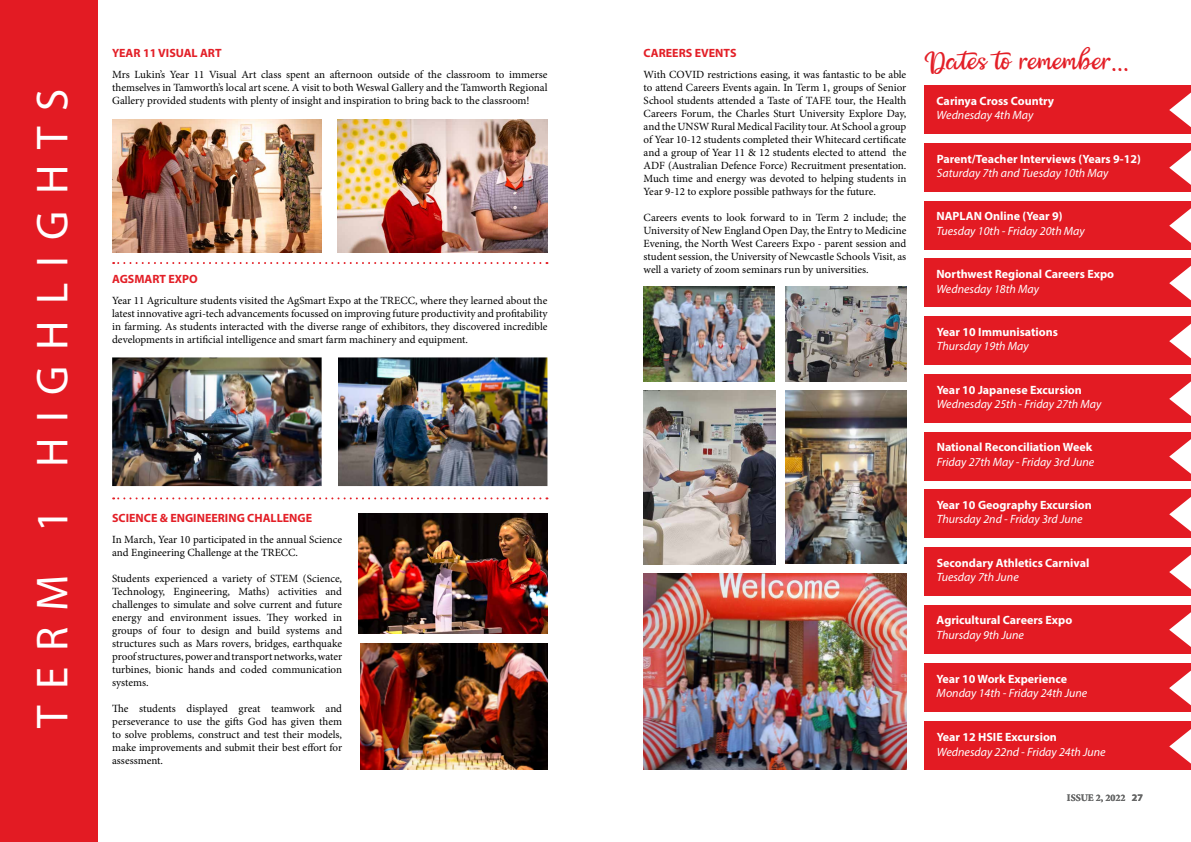
<style>
.page{position:relative;width:1191px;height:842px;background:#fff}
.page>*{position:absolute;margin:0;border:0;box-sizing:border-box;transform-origin:0 0}
.t1{font:45px "Myriad Pro";letter-spacing:.36em;color:#fff}
.t2{font:34px "Bellasya";color:#e31f27}
.t3{font:700 12px "Myriad Pro";color:#fff}
.t4{font:italic 12px "Myriad Pro";color:#fff}
.t5{font:700 12px "Myriad Pro";color:#e31f27}
.t6{font:11px/13px "Minion Pro";color:#000;text-align:justify}
.t7{font:700 10px "Minion Pro";color:#666767}
.s1{font-family:"Myriad Pro"}
</style>
<div class="page">
<div style="left:0;top:0;width:97px;height:842px;background:#e31b23"></div>
<img style="left:112px;top:119px;width:210px;height:133px">
<svg style="left:113px;top:262px;width:427px;height:2px"></svg>
<img style="left:112px;top:357px;width:210px;height:129px">
<svg style="left:113px;top:497px;width:427px;height:2px"></svg>
<img style="left:360px;top:643px;width:187px;height:127px">
<img style="left:358px;top:513px;width:189px;height:120px">
<img style="left:338px;top:119px;width:209px;height:133px">
<img style="left:338px;top:357px;width:209px;height:129px">
<img style="left:785px;top:390px;width:121px;height:174px">
<img style="left:643px;top:390px;width:132px;height:174px">
<img style="left:643px;top:286px;width:132px;height:95px">
<img style="left:785px;top:286px;width:121px;height:95px">
<img style="left:643px;top:573px;width:263px;height:197px">
<div style="left:924px;top:86px;width:267px;height:48px;background:#e31b23"></div>
<svg style="left:1169px;top:93px;width:22px;height:34px"></svg>
<div style="left:924px;top:317px;width:267px;height:48px;background:#e31b23"></div>
<svg style="left:1169px;top:324px;width:22px;height:34px"></svg>
<div style="left:924px;top:201px;width:267px;height:48px;background:#e31b23"></div>
<svg style="left:1169px;top:208px;width:22px;height:35px"></svg>
<div style="left:924px;top:548px;width:267px;height:48px;background:#e31b23"></div>
<svg style="left:1169px;top:554px;width:22px;height:35px"></svg>
<div style="left:924px;top:664px;width:267px;height:48px;background:#e31b23"></div>
<svg style="left:1169px;top:670px;width:22px;height:35px"></svg>
<div style="left:924px;top:432px;width:267px;height:48px;background:#e31b23"></div>
<svg style="left:1169px;top:439px;width:22px;height:35px"></svg>
<div style="left:924px;top:259px;width:267px;height:48px;background:#e31b23"></div>
<svg style="left:1169px;top:266px;width:22px;height:34px"></svg>
<div style="left:924px;top:374px;width:267px;height:48px;background:#e31b23"></div>
<svg style="left:1169px;top:381px;width:22px;height:35px"></svg>
<div style="left:924px;top:490px;width:267px;height:48px;background:#e31b23"></div>
<svg style="left:1169px;top:497px;width:22px;height:34px"></svg>
<div style="left:924px;top:144px;width:267px;height:48px;background:#e31b23"></div>
<svg style="left:1169px;top:150px;width:22px;height:35px"></svg>
<div style="left:924px;top:722px;width:267px;height:48px;background:#e31b23"></div>
<svg style="left:1169px;top:729px;width:22px;height:35px"></svg>
<div style="left:924px;top:605px;width:267px;height:48px;background:#e31b23"></div>
<svg style="left:1169px;top:612px;width:22px;height:35px"></svg>
<h1 class="t1" style="left:25px;top:728px;width:641px;rotate:-90deg">TERM 1 HIGHLIGHTS</h1>
<p class="t5" style="left:112px;top:45px;width:111px">YEAR 11 VISUAL ART</p>
<p class="t6" style="left:112px;top:68px;width:437px">Mrs Lukin’s Year 11 Visual Art class spent an afternoon outside of the classroom to immerse themselves in Tamworth’s local art scene. A visit to both Weswal Gallery and the Tamworth Regional Gallery provided students with plenty of insight and inspiration to bring back to the classroom!</p>
<p class="t5" style="left:112px;top:271px;width:87px">AGSMART EXPO</p>
<p class="t6" style="left:112px;top:294px;width:437px">Year 11 Agriculture students visited the AgSmart Expo at the TRECC, where they learned about the latest innovative agri-tech advancements focussed on improving future productivity and profitability in farming. As students interacted with the diverse range of exhibitors, they discovered incredible developments in artificial intelligence and smart farm machinery and equipment.</p>
<p class="t5" style="left:112px;top:510px;width:201px">SCIENCE &amp; ENGINEERING CHALLENGE</p>
<p class="t6" style="left:112px;top:533px;width:231px">In March, Year 10 participated in the annual Science and Engineering Challenge at the TRECC.</p>
<p class="t6" style="left:112px;top:572px;width:231px">Students experienced a variety of STEM (Science, Technology, Engineering, Maths) activities and challenges to simulate and solve current and future energy and environment issues. They worked in groups of four to design and build systems and structures such as Mars rovers, bridges, earthquake proof structures, power and transport networks, water turbines, bionic hands and coded communication systems.</p>
<p class="t6" style="left:112px;top:702px;width:231px">The students displayed great teamwork and perseverance to use the gifts God has given them to solve problems, construct and test their models, make improvements and submit their best effort for assessment.</p>
<p class="t5" style="left:643px;top:45px;width:94px">CAREERS EVENTS</p>
<p class="t6" style="left:643px;top:68px;width:264px">With COVID restrictions easing, it was fantastic to be able to attend Careers Events again. In Term 1, groups of Senior School students attended a Taste of TAFE tour, the Health Careers Forum, the Charles Sturt University Explore Day, and the UNSW Rural Medical Facility tour. At School a group of Year 10-12 students completed their Whitecard certificate and a group of Year 11 &amp; 12 students elected to attend the ADF (Australian Defence Force) Recruitment presentation.<br>Much time and energy was devoted to helping students in Year 9-12 to explore possible pathways for the future.</p>
<p class="t6" style="left:643px;top:211px;width:264px">Careers events to look forward to in Term 2 include; the University of New England Open Day, the Entry to Medicine Evening, the North West Careers Expo - parent session and student session, the University of Newcastle Schools Visit, as well a variety of zoom seminars run by universities.</p>
<h2 class="t2" style="left:924px;top:45px;width:206px">Dates to remember...</h2>
<p class="t3" style="left:936px;top:93px;width:119px">Carinya Cross Country</p>
<p class="t4" style="left:936px;top:108px;width:98px">Wednesday 4th May</p>
<p class="t3" style="left:936px;top:151px;width:206px">Parent/Teacher Interviews (Years 9-12)</p>
<p class="t4" style="left:936px;top:166px;width:173px">Saturday 7th and Tuesday 10th May</p>
<p class="t3" style="left:936px;top:209px;width:128px">NAPLAN Online (Year 9)</p>
<p class="t4" style="left:936px;top:223px;width:150px">Tuesday 10th - Friday 20th May</p>
<p class="t3" style="left:936px;top:266px;width:179px">Northwest Regional Careers Expo</p>
<p class="t4" style="left:936px;top:281px;width:104px">Wednesday 18th May</p>
<p class="t3" style="left:937px;top:324px;width:123px">Year 10 Immunisations</p>
<p class="t4" style="left:937px;top:339px;width:93px">Thursday 19th May</p>
<p class="t3" style="left:936px;top:382px;width:147px">Year 10 Japanese Excursion</p>
<p class="t4" style="left:936px;top:396px;width:166px">Wednesday 25th - Friday 27th May</p>
<p class="t3" style="left:936px;top:439px;width:157px">National Reconciliation Week</p>
<p class="t4" style="left:936px;top:454px;width:159px">Friday 27th May - Friday 3rd June</p>
<p class="t3" style="left:936px;top:497px;width:157px">Year 10 Geography Excursion</p>
<p class="t4" style="left:936px;top:512px;width:147px">Thursday 2nd - Friday 3rd June</p>
<p class="t3" style="left:936px;top:555px;width:154px">Secondary Athletics Carnival</p>
<p class="t4" style="left:936px;top:570px;width:84px">Tuesday 7th June</p>
<p class="t3" style="left:936px;top:613px;width:137px">Agricultural Careers Expo</p>
<p class="t4" style="left:936px;top:627px;width:89px">Thursday 9th June</p>
<p class="t3" style="left:936px;top:671px;width:132px">Year 10 Work Experience</p>
<p class="t4" style="left:936px;top:686px;width:152px">Monday 14th - Friday 24th June</p>
<p class="t3" style="left:936px;top:729px;width:122px">Year 12 HSIE Excursion</p>
<p class="t4" style="left:936px;top:744px;width:170px">Wednesday 22nd - Friday 24th June</p>
<p class="t7" style="left:1067px;top:791px;width:78px">ISSUE 2, 2022 <span class="s1">27</span></p>
</div>
